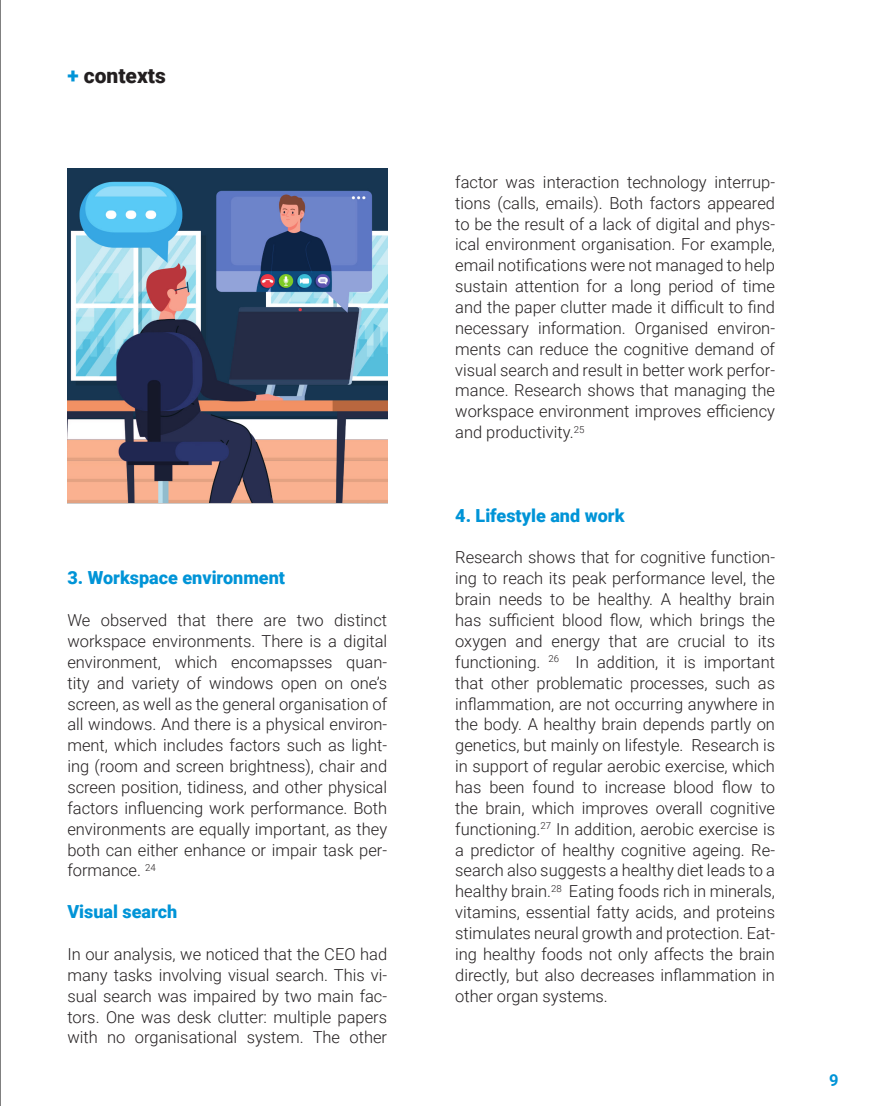
<style>
.page{position:relative;width:893px;height:1106px;background:#fff}
.page>*{position:absolute;margin:0;border:0;box-sizing:border-box;transform-origin:0 0}
.Section{font:900 21px "Roboto";color:#231f20}
.Body{font:900 18px "Roboto";color:#0094d7}
.Body-2{font:300 16.5px/20.9px "Roboto";color:#231f20;text-align:justify}
.t1{font:700 16.5px "Roboto";color:#0094d7}
.s1{color:#0094d7}
</style>
<div class="page">
<hr style="left:0;top:0;width:1px;height:1106px;background:#000">
<img style="left:67px;top:168px;width:320px;height:336px">
<p class="Section" style="left:67px;top:61px;width:100px"><span class="s1">+</span> contexts</p>
<p class="Body" style="left:67px;top:565px;width:219px">3. Workspace environment</p>
<p class="Body-2" style="left:67px;top:609px;width:321px">We observed that there are two distinct workspace environments. There is a digital environment, which encomapsses quan&shy;tity and variety of windows open on one’s screen, as well as the general organisation of all windows. And there is a physical environ&shy;ment, which includes factors such as light&shy;ing (room and screen brightness), chair and screen position, tidiness, and other physical factors influencing work performance. Both environments are equally important, as they both can either enhance or impair task per&shy;formance. <sup>24</sup></p>
<p class="Body" style="left:67px;top:899px;width:111px">Visual search</p>
<p class="Body-2" style="left:67px;top:943px;width:321px">In our analysis, we noticed that the CEO had many tasks involving visual search. This vi&shy;sual search was impaired by two main fac&shy;tors. One was desk clutter: multiple papers with no organisational system. The other</p>
<p class="Body-2" style="left:455px;top:171px;width:321px">factor was interaction technology interrup&shy;tions (calls, emails). Both factors appeared to be the result of a lack of digital and phys&shy;ical environment organisation. For example, email notifications were not managed to help sustain attention for a long period of time and the paper clutter made it difficult to find necessary information. Organised environ&shy;ments can reduce the cognitive demand of visual search and result in better work perfor&shy;mance. Research shows that managing the workspace environment improves efficiency and productivity.<sup>25</sup></p>
<p class="Body" style="left:455px;top:502px;width:171px">4. Lifestyle and work</p>
<p class="Body-2" style="left:455px;top:546px;width:321px">Research shows that for cognitive function&shy;ing to reach its peak performance level, the brain needs to be healthy. A healthy brain has sufficient blood flow, which brings the oxygen and energy that are crucial to its functioning. <sup>26</sup> In addition, it is important that other problematic processes, such as inflammation, are not occurring anywhere in the body. A healthy brain depends partly on genetics, but mainly on lifestyle. Research is in support of regular aerobic exercise, which has been found to increase blood flow to the brain, which improves overall cognitive functioning.<sup>27</sup> In addition, aerobic exercise is a predictor of healthy cognitive ageing. Re&shy;search also suggests a healthy diet leads to a healthy brain.<sup>28</sup> Eating foods rich in minerals, vitamins, essential fatty acids, and proteins stimulates neural growth and protection. Eat&shy;ing healthy foods not only affects the brain directly, but also decreases inflammation in other organ systems.</p>
<p class="t1" style="left:829px;top:1068px;width:11px">9</p>
</div>
